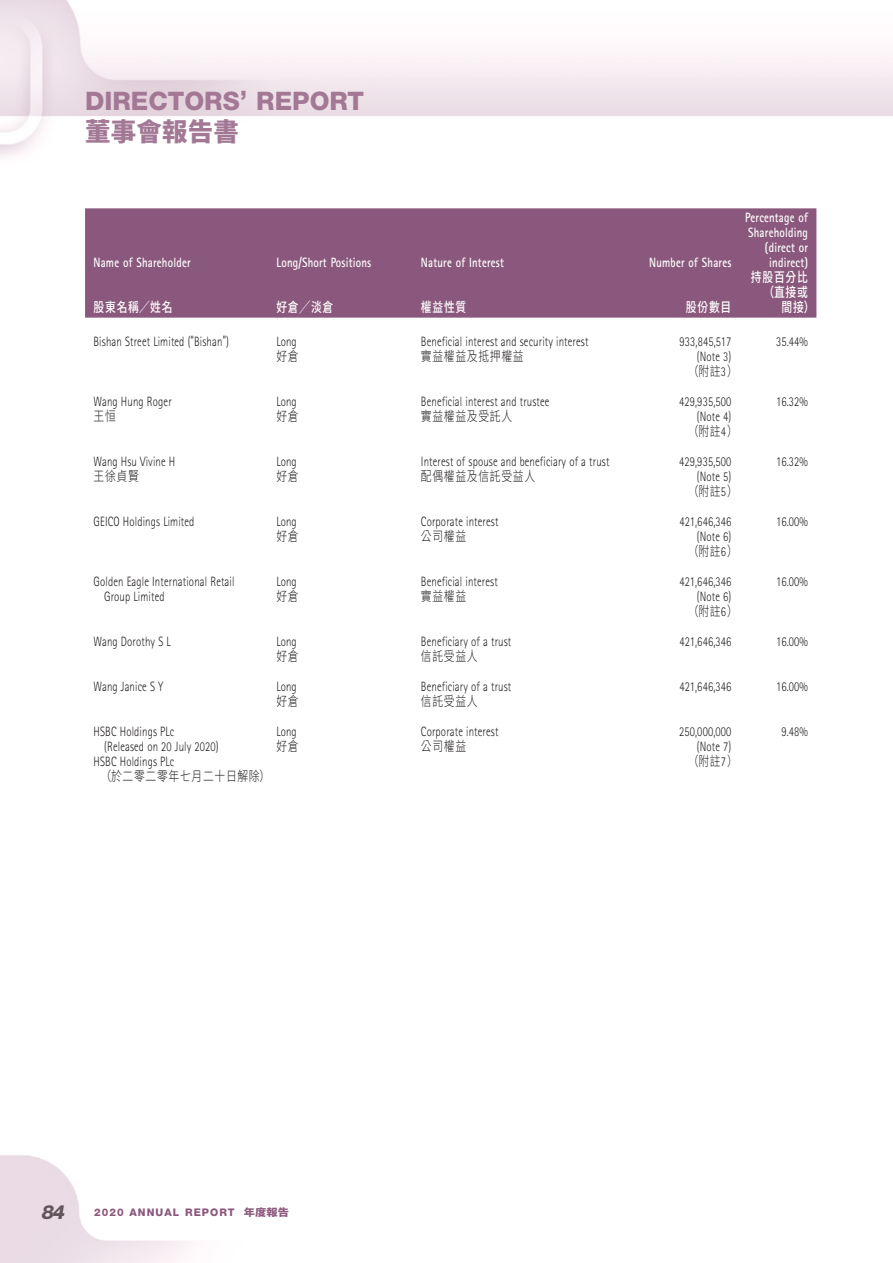
<style>
.page{position:relative;width:893px;height:1263px;background:#fff}
.page>*{position:absolute;margin:0;border:0;box-sizing:border-box;transform-origin:0 0}
.t1{font:800 25.5px "Helvetica Neue LT Std";color:#a37895}
.t2{font:800 25.5px "Source Han Sans TC";letter-spacing:.005em;color:#a37895}
.t3{font:italic 800 19.5px "Helvetica Neue LT Std";color:#62555b}
.Body_Text{font:300 13.5px/15px "Rotis Sans Serif Std";letter-spacing:.015em;color:#231f20;scale:.8 1}
.Body_Text-2{font:700 13.5px/15px "Rotis Sans Serif Std";letter-spacing:.02em;color:#fff;text-align:right;scale:.8 1}
.Body_Text-3{font:300 13.5px "Source Han Sans TC";letter-spacing:.065em;color:#231f20;scale:.8 1}
.Body_Text-4{font:500 13.5px/15px "Source Han Sans TC";letter-spacing:.07em;color:#fff;text-align:right;scale:.8 1}
.t4{font:800 10.5px "Helvetica Neue LT Std";letter-spacing:.1em;color:#8b587d}
.s1{font-family:"Rotis Sans Serif Std"}
.s2{font-family:"Source Han Sans TC"}
.s3{font-family:"Source Han Sans TC";font-size:10.2px}
</style>
<div class="page">
<img style="left:0;top:0;width:893px;height:1263px">
<div style="left:85px;top:208px;width:731px;height:110px;background:#8b587d"></div>
<h1 class="t1" style="left:85px;top:86px;width:281px">DIRECTORS’ REPORT</h1>
<h1 class="t2" style="left:85px;top:118px;width:155px">董事會報告書</h1>
<p class="Body_Text-2" style="left:94px;top:254px;width:123px">Name of Shareholder</p>
<p class="Body_Text-2" style="left:276px;top:254px;width:120px">Long/Short Positions</p>
<p class="Body_Text-2" style="left:421px;top:254px;width:105px">Nature of Interest</p>
<p class="Body_Text-2" style="left:649px;top:254px;width:104px">Number of Shares</p>
<p class="Body_Text-4" style="left:94px;top:300px;width:100px">股東名稱／姓名</p>
<p class="Body_Text-4" style="left:276px;top:300px;width:73px">好倉╱淡倉</p>
<p class="Body_Text-4" style="left:421px;top:300px;width:58px">權益性質</p>
<p class="Body_Text-4" style="left:686px;top:300px;width:58px">股份數目</p>
<p class="Body_Text-2" style="left:745px;top:209px;width:80px">Percentage of<br>Shareholding (direct or indirect)</p>
<p class="Body_Text-4" style="left:751px;top:270px;width:73px">持股百分比（直接或</p>
<p class="Body_Text-4" style="left:782px;top:300px;width:43px">間接）</p>
<p class="Body_Text" style="left:94px;top:334px;width:171px">Bishan Street Limited (“Bishan”)</p>
<p class="Body_Text" style="left:276px;top:334px;width:27px">Long</p>
<p class="Body_Text-3" style="left:276px;top:348px;width:29px">好倉</p>
<p class="Body_Text" style="left:421px;top:334px;width:211px">Beneficial interest and security interest</p>
<p class="Body_Text-3" style="left:421px;top:348px;width:130px">實益權益及抵押權益</p>
<p class="Body_Text" style="left:679px;top:334px;width:66px">933,845,517</p>
<p class="Body_Text" style="left:697px;top:349px;width:45px">(Note 3)</p>
<p class="Body_Text-3" style="left:688px;top:363px;width:64px">（附註<span class="s1">3</span>）</p>
<p class="Body_Text" style="left:776px;top:334px;width:41px">35.44%</p>
<p class="Body_Text" style="left:94px;top:394px;width:99px">Wang Hung Roger</p>
<p class="Body_Text-3" style="left:94px;top:408px;width:29px">王恒</p>
<p class="Body_Text" style="left:276px;top:394px;width:27px">Long</p>
<p class="Body_Text-3" style="left:276px;top:408px;width:29px">好倉</p>
<p class="Body_Text" style="left:421px;top:394px;width:162px">Beneficial interest and trustee</p>
<p class="Body_Text-3" style="left:421px;top:408px;width:116px">實益權益及受託人</p>
<p class="Body_Text" style="left:679px;top:394px;width:67px">429,935,500</p>
<p class="Body_Text" style="left:697px;top:409px;width:45px">(Note 4)</p>
<p class="Body_Text-3" style="left:688px;top:423px;width:64px">（附註<span class="s1">4</span>）</p>
<p class="Body_Text" style="left:776px;top:394px;width:41px">16.32%</p>
<p class="Body_Text" style="left:94px;top:454px;width:104px">Wang Hsu Vivine H</p>
<p class="Body_Text-3" style="left:94px;top:468px;width:58px">王徐貞賢</p>
<p class="Body_Text" style="left:276px;top:454px;width:27px">Long</p>
<p class="Body_Text-3" style="left:276px;top:468px;width:29px">好倉</p>
<p class="Body_Text" style="left:421px;top:454px;width:237px">Interest of spouse and beneficiary of a trust</p>
<p class="Body_Text-3" style="left:421px;top:468px;width:144px">配偶權益及信託受益人</p>
<p class="Body_Text" style="left:679px;top:454px;width:67px">429,935,500</p>
<p class="Body_Text" style="left:697px;top:469px;width:45px">(Note 5)</p>
<p class="Body_Text-3" style="left:688px;top:483px;width:64px">（附註<span class="s1">5</span>）</p>
<p class="Body_Text" style="left:776px;top:454px;width:41px">16.32%</p>
<p class="Body_Text" style="left:94px;top:514px;width:128px">GEICO Holdings Limited</p>
<p class="Body_Text" style="left:276px;top:514px;width:27px">Long</p>
<p class="Body_Text-3" style="left:276px;top:528px;width:29px">好倉</p>
<p class="Body_Text" style="left:421px;top:514px;width:98px">Corporate interest</p>
<p class="Body_Text-3" style="left:421px;top:528px;width:58px">公司權益</p>
<p class="Body_Text" style="left:679px;top:514px;width:66px">421,646,346</p>
<p class="Body_Text" style="left:697px;top:529px;width:45px">(Note 6)</p>
<p class="Body_Text-3" style="left:688px;top:543px;width:64px">（附註<span class="s1">6</span>）</p>
<p class="Body_Text" style="left:776px;top:514px;width:41px">16.00%</p>
<p class="Body_Text" style="left:104px;top:574px;width:164px;text-indent:-11px">Golden Eagle International Retail<br>Group Limited</p>
<p class="Body_Text" style="left:276px;top:574px;width:27px">Long</p>
<p class="Body_Text-3" style="left:276px;top:588px;width:29px">好倉</p>
<p class="Body_Text" style="left:421px;top:574px;width:97px">Beneficial interest</p>
<p class="Body_Text-3" style="left:421px;top:588px;width:58px">實益權益</p>
<p class="Body_Text" style="left:679px;top:574px;width:66px">421,646,346</p>
<p class="Body_Text" style="left:697px;top:589px;width:45px">(Note 6)</p>
<p class="Body_Text-3" style="left:688px;top:603px;width:64px">（附註<span class="s1">6</span>）</p>
<p class="Body_Text" style="left:776px;top:574px;width:41px">16.00%</p>
<p class="Body_Text" style="left:94px;top:634px;width:98px">Wang Dorothy S L</p>
<p class="Body_Text" style="left:276px;top:634px;width:27px">Long</p>
<p class="Body_Text-3" style="left:276px;top:648px;width:29px">好倉</p>
<p class="Body_Text" style="left:421px;top:634px;width:114px">Beneficiary of a trust</p>
<p class="Body_Text-3" style="left:421px;top:648px;width:72px">信託受益人</p>
<p class="Body_Text" style="left:679px;top:634px;width:66px">421,646,346</p>
<p class="Body_Text" style="left:776px;top:634px;width:41px">16.00%</p>
<p class="Body_Text" style="left:94px;top:679px;width:89px">Wang Janice S Y</p>
<p class="Body_Text" style="left:276px;top:679px;width:27px">Long</p>
<p class="Body_Text-3" style="left:276px;top:693px;width:29px">好倉</p>
<p class="Body_Text" style="left:421px;top:679px;width:114px">Beneficiary of a trust</p>
<p class="Body_Text-3" style="left:421px;top:693px;width:72px">信託受益人</p>
<p class="Body_Text" style="left:679px;top:679px;width:66px">421,646,346</p>
<p class="Body_Text" style="left:776px;top:679px;width:41px">16.00%</p>
<p class="Body_Text" style="left:104px;top:724px;width:144px;text-indent:-11px">HSBC Holdings PLc<br>(Released on 20 July 2020)</p>
<p class="Body_Text" style="left:101px;top:754px;width:214px;text-indent:-7px">HSBC Holdings PLc<br><span class="s2">（於二零二零年七月二十日解除）</span></p>
<p class="Body_Text" style="left:276px;top:724px;width:27px">Long</p>
<p class="Body_Text-3" style="left:276px;top:738px;width:29px">好倉</p>
<p class="Body_Text" style="left:421px;top:724px;width:98px">Corporate interest</p>
<p class="Body_Text-3" style="left:421px;top:738px;width:58px">公司權益</p>
<p class="Body_Text" style="left:679px;top:724px;width:67px">250,000,000</p>
<p class="Body_Text" style="left:697px;top:739px;width:45px">(Note 7)</p>
<p class="Body_Text-3" style="left:688px;top:753px;width:64px">（附註<span class="s1">7</span>）</p>
<p class="Body_Text" style="left:781px;top:724px;width:35px">9.48%</p>
<h2 class="t3" style="left:41px;top:1201px;width:29px">84</h2>
<p class="t4" style="left:94px;top:1206px;width:197px">2020 ANNUAL REPORT <span class="s3">年度報告</span></p>
</div>
